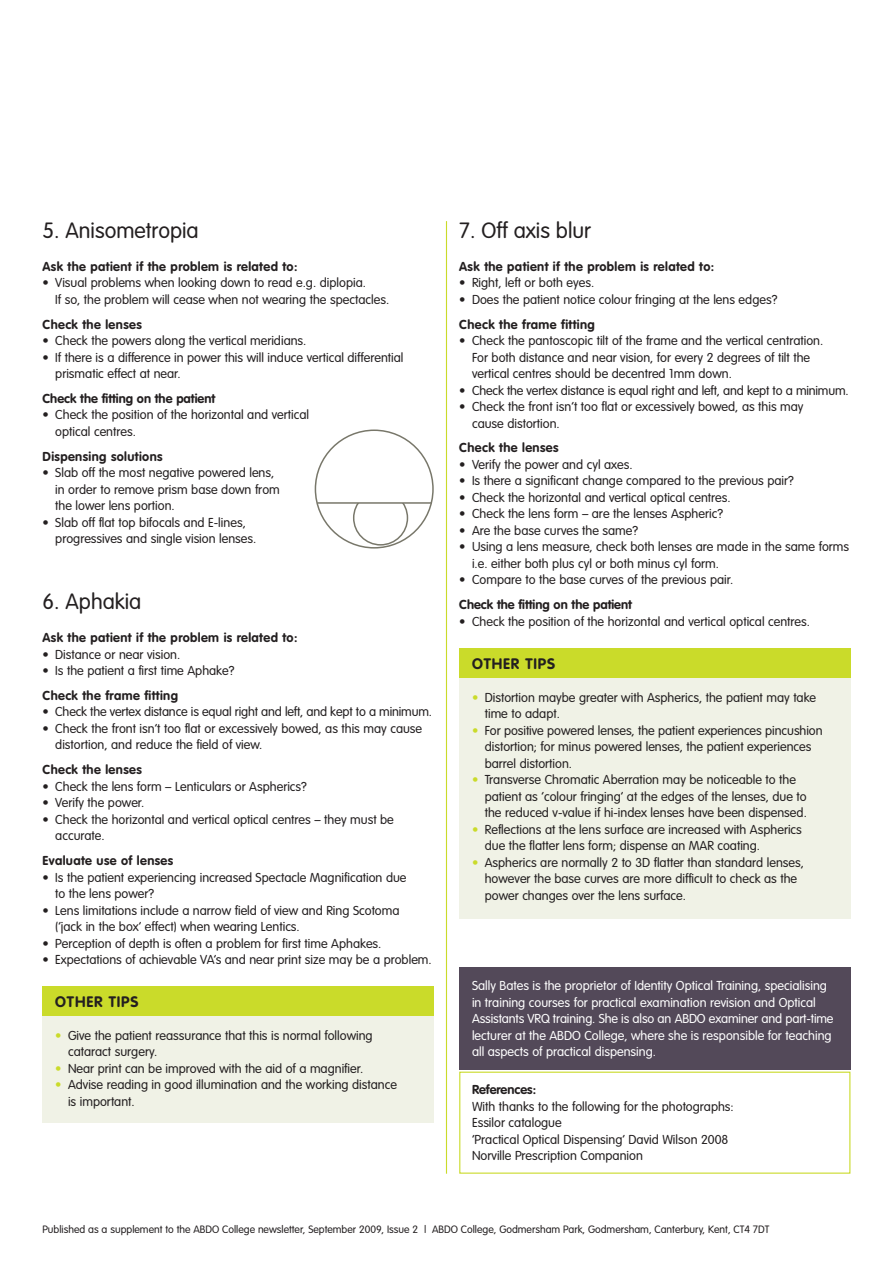
<style>
.page{position:relative;width:893px;height:1263px;background:#fff}
.page>*{position:absolute;margin:0;border:0;box-sizing:border-box;transform-origin:0 0}
.t1{font:300 21.75px "VAG Rounded";color:#231f20}
.t2{font:700 15px "VAG Rounded";letter-spacing:.055em;color:#231f20}
.t3{font:300 12.75px/16.5px "VAG Rounded";color:#231f20}
.t4{font:300 12.75px/16.5px "VAG Rounded";color:#fff}
.t5{font:700 12.75px "VAG Rounded";letter-spacing:.03em;color:#231f20}
.t6{font:700 12.75px "VAG Rounded";color:#231f20}
.t7{font:300 10.5px "VAG Rounded";color:#231f20}
.s1{color:#cadb2a}
</style>
<div class="page">
<div style="left:459px;top:1071px;width:391px;height:103px;border:1px solid #cadb2a"></div>
<hr style="left:446px;top:221px;width:1px;height:953px;background:#cadb2a">
<div style="left:43px;top:986px;width:391px;height:137px;background:#f0f2e6"></div>
<div style="left:43px;top:986px;width:391px;height:30px;background:#cadb2a"></div>
<svg style="left:315px;top:429px;width:119px;height:120px"></svg>
<div style="left:349px;top:460px;width:63px;height:43px;background:#fff"></div>
<hr style="left:317px;top:502px;width:115px;height:2px;background:#78776a">
<div style="left:459px;top:648px;width:391px;height:270px;background:#f0f2e6"></div>
<div style="left:459px;top:648px;width:391px;height:30px;background:#cadb2a"></div>
<div style="left:459px;top:967px;width:391px;height:102px;background:#534959"></div>
<h1 class="t1" style="left:43px;top:221px;width:158px">5. Anisometropia</h1>
<p class="t5" style="left:43px;top:261px;width:256px">Ask the patient if the problem is related to:</p>
<p class="t3" style="left:55px;top:276px;width:335px;text-indent:-13px">• Visual problems when looking down to read e.g. diplopia.<br>If so, the problem will cease when not wearing the spectacles.</p>
<p class="t5" style="left:43px;top:319px;width:101px">Check the lenses</p>
<p class="t3" style="left:43px;top:333px;width:265px">• Check the powers along the vertical meridians.</p>
<p class="t3" style="left:55px;top:350px;width:350px;text-indent:-13px">• If there is a difference in power this will induce vertical differential prismatic effect at near.</p>
<p class="t6" style="left:43px;top:393px;width:174px">Check the fitting on the patient</p>
<p class="t3" style="left:55px;top:408px;width:255px;text-indent:-13px">• Check the position of the horizontal and vertical optical centres.</p>
<p class="t5" style="left:43px;top:451px;width:122px">Dispensing solutions</p>
<p class="t3" style="left:55px;top:465px;width:226px;text-indent:-13px">• Slab off the most negative powered lens, in order to remove prism base down from the lower lens portion.</p>
<p class="t3" style="left:55px;top:515px;width:203px;text-indent:-13px">• Slab off flat top bifocals and E-lines, progressives and single vision lenses.</p>
<h1 class="t1" style="left:43px;top:592px;width:100px">6. Aphakia</h1>
<p class="t5" style="left:43px;top:632px;width:256px">Ask the patient if the problem is related to:</p>
<p class="t3" style="left:43px;top:647px;width:139px">• Distance or near vision.</p>
<p class="t3" style="left:43px;top:663px;width:193px">• Is the patient a first time Aphake?</p>
<p class="t5" style="left:43px;top:690px;width:137px">Check the frame fitting</p>
<p class="t3" style="left:43px;top:705px;width:391px">• Check the vertex distance is equal right and left, and kept to a minimum.</p>
<p class="t3" style="left:55px;top:721px;width:368px;text-indent:-13px">• Check the front isn’t too flat or excessively bowed, as this may cause distortion, and reduce the field of view.</p>
<p class="t5" style="left:43px;top:764px;width:101px">Check the lenses</p>
<p class="t3" style="left:43px;top:779px;width:266px">• Check the lens form – Lenticulars or Aspherics?</p>
<p class="t3" style="left:43px;top:795px;width:103px">• Verify the power.</p>
<p class="t3" style="left:55px;top:812px;width:340px;text-indent:-13px">• Check the horizontal and vertical optical centres – they must be accurate.</p>
<p class="t5" style="left:43px;top:855px;width:132px">Evaluate use of lenses</p>
<p class="t3" style="left:55px;top:870px;width:353px;text-indent:-13px">• Is the patient experiencing increased Spectacle Magnification due to the lens power?</p>
<p class="t3" style="left:55px;top:903px;width:346px;text-indent:-13px">• Lens limitations include a narrow field of view and Ring Scotoma (‘jack in the box’ effect) when wearing Lentics.</p>
<p class="t3" style="left:43px;top:936px;width:340px">• Perception of depth is often a problem for first time Aphakes.</p>
<p class="t3" style="left:43px;top:952px;width:391px">• Expectations of achievable VA’s and near print size may be a problem.</p>
<h1 class="t1" style="left:459px;top:221px;width:133px">7. Off axis blur</h1>
<p class="t5" style="left:459px;top:261px;width:256px">Ask the patient if the problem is related to:</p>
<p class="t3" style="left:459px;top:276px;width:137px">• Right, left or both eyes.</p>
<p class="t3" style="left:459px;top:292px;width:320px">• Does the patient notice colour fringing at the lens edges?</p>
<p class="t5" style="left:459px;top:319px;width:137px">Check the frame fitting</p>
<p class="t3" style="left:472px;top:333px;width:353px;text-indent:-13px">• Check the pantoscopic tilt of the frame and the vertical centration.<br>For both distance and near vision, for every 2 degrees of tilt the vertical centres should be decentred 1mm down.</p>
<p class="t3" style="left:459px;top:383px;width:391px">• Check the vertex distance is equal right and left, and kept to a minimum.</p>
<p class="t3" style="left:472px;top:399px;width:333px;text-indent:-13px">• Check the front isn’t too flat or excessively bowed, as this may cause distortion.</p>
<p class="t5" style="left:459px;top:443px;width:101px">Check the lenses</p>
<p class="t3" style="left:459px;top:457px;width:175px">• Verify the power and cyl axes.</p>
<p class="t3" style="left:459px;top:474px;width:336px">• Is there a significant change compared to the previous pair?</p>
<p class="t3" style="left:459px;top:490px;width:273px">• Check the horizontal and vertical optical centres.</p>
<p class="t3" style="left:459px;top:507px;width:265px">• Check the lens form – are the lenses Aspheric?</p>
<p class="t3" style="left:459px;top:523px;width:180px">• Are the base curves the same?</p>
<p class="t3" style="left:472px;top:540px;width:379px;text-indent:-13px">• Using a lens measure, check both lenses are made in the same forms i.e. either both plus cyl or both minus cyl form.</p>
<p class="t3" style="left:459px;top:573px;width:276px">• Compare to the base curves of the previous pair.</p>
<p class="t6" style="left:459px;top:599px;width:174px">Check the fitting on the patient</p>
<p class="t3" style="left:459px;top:614px;width:352px">• Check the position of the horizontal and vertical optical centres.</p>
<p class="t2" style="left:472px;top:657px;width:85px">OTHER TIPS</p>
<p class="t3" style="left:485px;top:690px;width:333px;text-indent:-13px"><span class="s1">•</span> Distortion maybe greater with Aspherics, the patient may take time to adapt.</p>
<p class="t3" style="left:485px;top:723px;width:339px;text-indent:-13px"><span class="s1">•</span> For positive powered lenses, the patient experiences pincushion distortion; for minus powered lenses, the patient experiences barrel distortion.</p>
<p class="t3" style="left:485px;top:772px;width:324px;text-indent:-13px"><span class="s1">•</span> Transverse Chromatic Aberration may be noticeable to the patient as ‘colour fringing’ at the edges of the lenses, due to the reduced v-value if hi-index lenses have been dispensed.</p>
<p class="t3" style="left:485px;top:822px;width:319px;text-indent:-13px"><span class="s1">•</span> Reflections at the lens surface are increased with Aspherics due the flatter lens form; dispense an MAR coating.</p>
<p class="t3" style="left:485px;top:855px;width:321px;text-indent:-13px"><span class="s1">•</span> Aspherics are normally 2 to 3D flatter than standard lenses, however the base curves are more difficult to check as the power changes over the lens surface.</p>
<p class="t4" style="left:472px;top:978px;width:363px">Sally Bates is the proprietor of Identity Optical Training, specialising in training courses for practical examination revision and Optical Assistants VRQ training. She is also an ABDO examiner and part-time lecturer at the ABDO College, where she is responsible for teaching all aspects of practical dispensing.</p>
<p class="t2" style="left:55px;top:995px;width:85px">OTHER TIPS</p>
<p class="t3" style="left:68px;top:1028px;width:306px;text-indent:-13px"><span class="s1">•</span> Give the patient reassurance that this is normal following cataract surgery.</p>
<p class="t3" style="left:55px;top:1061px;width:309px"><span class="s1">•</span> Near print can be improved with the aid of a magnifier.</p>
<p class="t3" style="left:68px;top:1077px;width:331px;text-indent:-13px"><span class="s1">•</span> Advise reading in good illumination and the working distance is important.</p>
<p class="t6" style="left:472px;top:1084px;width:66px">References:</p>
<p class="t3" style="left:472px;top:1099px;width:263px">With thanks to the following for the photographs:<br>Essilor catalogue<br>‘Practical Optical Dispensing’ David Wilson 2008<br>Norville Prescription Companion</p>
<p class="t7" style="left:43px;top:1225px;width:728px">Published as a supplement to the ABDO College newsletter, September 2009, Issue 2 | ABDO College, Godmersham Park, Godmersham, Canterbury, Kent, CT4 7DT</p>
</div>
